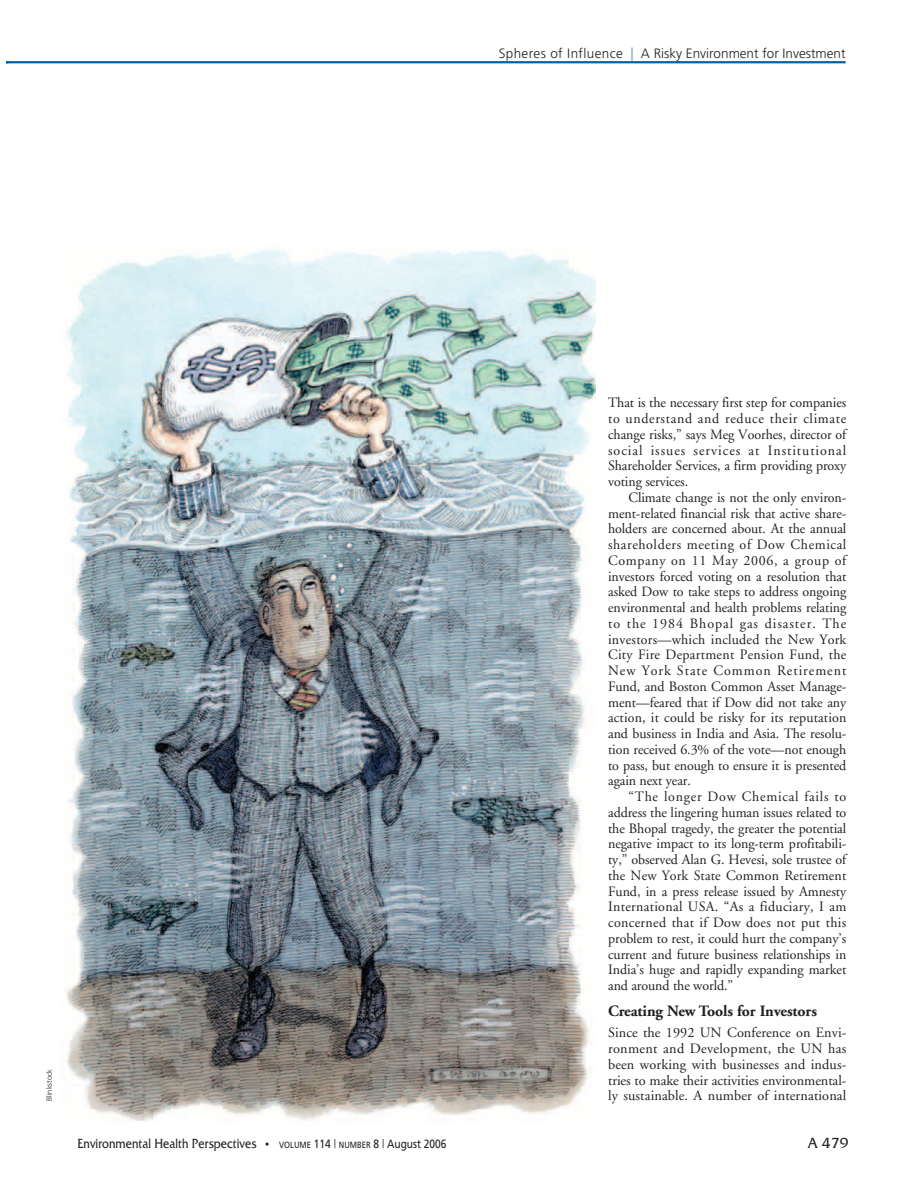
<style>
.page{position:relative;width:918px;height:1188px;background:#fff}
.page>*{position:absolute;margin:0;border:0;box-sizing:border-box;transform-origin:0 0}
.t1{font:700 15.75px "Adobe Garamond";letter-spacing:-.005em;color:#231f20}
.t2{font:15px "Friz Quadrata IT Cby BT";color:#231f20}
.t3{font:14.25px/15.8px "Adobe Garamond";letter-spacing:-.005em;color:#231f20;text-align:justify}
.t4{font:13.5px "Friz Quadrata IT Cby BT";color:#231f20;scale:.85 1}
.t5{font:300 13.5px "Frutiger";color:#231f20}
.t6{font:300 7.5px "Frutiger";color:#231f20}
.s1{font-size:18px;color:#0061a2}
.s2{font-size:10.5px}
.s3{font-family:"Frutiger";font-size:9px}
.s4{font-family:"Frutiger";font-size:12px}
.s5{font-family:"Frutiger";font-weight:300;font-size:12px}
</style>
<div class="page">
<hr style="left:7px;top:61px;width:839px;height:2px;background:#0061a2">
<img style="left:66px;top:249px;width:530px;height:872px">
<p class="t5" style="left:499px;top:48px;width:348px">Spheres of Influence <span class="s1">|</span> A Risky Environment for Investment</p>
<p class="t6" style="left:46px;top:1101px;width:34px;rotate:-90deg">Blinkstock</p>
<p class="t3" style="left:608px;top:396px;width:240px">That is the necessary first step for companies to understand and reduce their climate change risks,” says Meg Voorhes, director of social issues services at Institutional Shareholder Services, a firm providing proxy voting services.</p>
<p class="t3" style="left:608px;top:491px;width:240px;text-indent:20px">Climate change is not the only environ&shy;ment-related financial risk that active share&shy;holders are concerned about. At the annual shareholders meeting of Dow Chemical Company on 11 May 2006, a group of investors forced voting on a resolution that asked Dow to take steps to address ongoing environmental and health problems relating to the 1984 Bhopal gas disaster. The investors—which included the New York City Fire Department Pension Fund, the New York State Common Retirement Fund, and Boston Common Asset Manage&shy;ment—feared that if Dow did not take any action, it could be risky for its reputation and business in India and Asia. The resolu&shy;tion received 6.3% of the vote—not enough to pass, but enough to ensure it is presented again next year.</p>
<p class="t3" style="left:608px;top:790px;width:240px;text-indent:20px">“The longer Dow Chemical fails to address the lingering human issues related to the Bhopal tragedy, the greater the potential negative impact to its long-term profitabili&shy;ty,” observed Alan G. Hevesi, sole trustee of the New York State Common Retirement Fund, in a press release issued by Amnesty International USA. “As a fiduciary, I am concerned that if Dow does not put this problem to rest, it could hurt the company’s current and future business relationships in India’s huge and rapidly expanding market and around the world.”</p>
<p class="t1" style="left:608px;top:1005px;width:210px">Creating New Tools for Investors</p>
<p class="t3" style="left:608px;top:1026px;width:240px">Since the 1992 UN Conference on Envi&shy;ronment and Development, the UN has been working with businesses and indus&shy;tries to make their activities environmental&shy;ly sustainable. A number of international</p>
<p class="t4" style="left:78px;top:1138px;width:436px">Environmental Health Perspectives <span class="s2">•</span> <span class="s3">VOLUME</span> <span class="s4">114</span> <span class="s5">|</span> <span class="s3">NUMBER</span> <span class="s4">8</span> <span class="s5">|</span> <span class="s4">August 2006</span></p>
<p class="t2" style="left:808px;top:1137px;width:42px">A 479</p>
</div>
